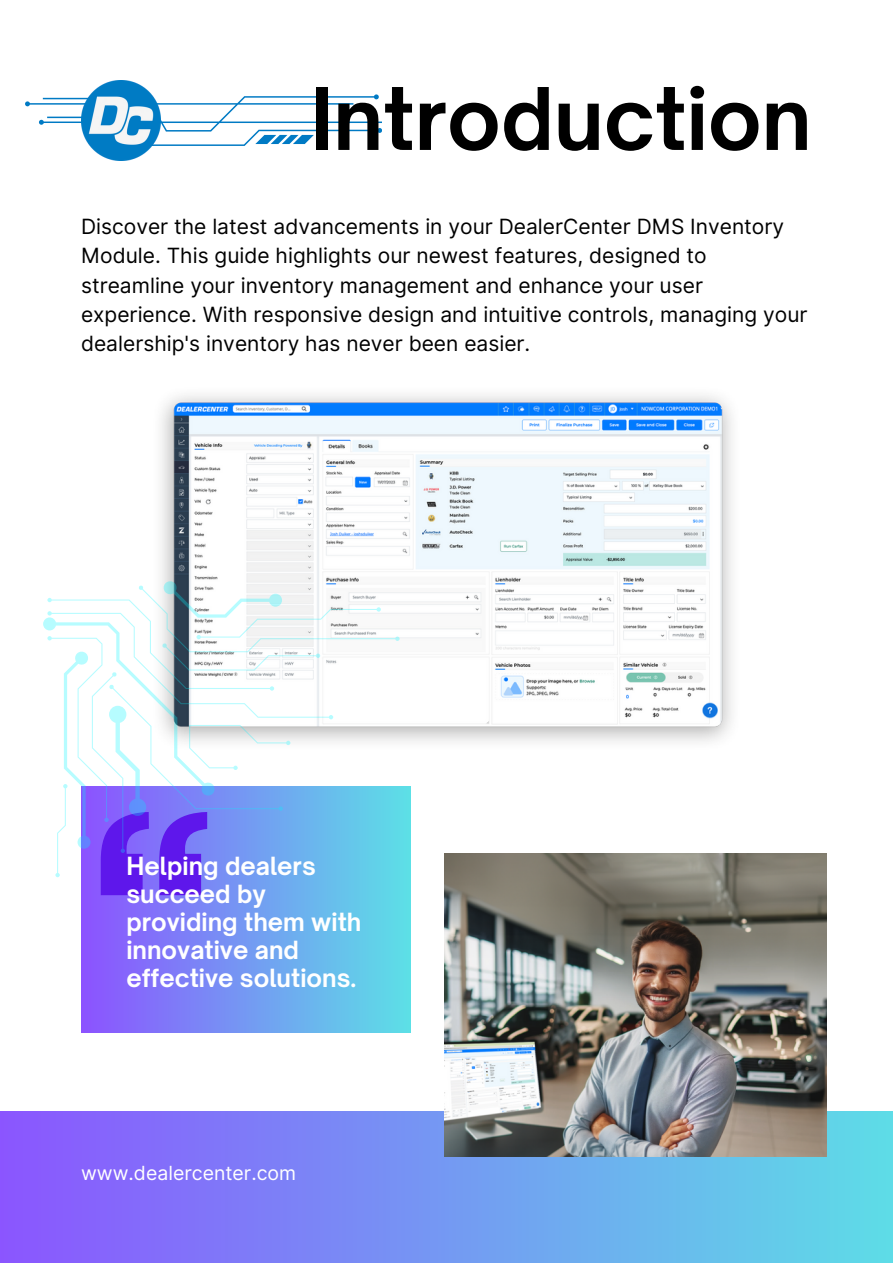
<style>
.page{position:relative;width:893px;height:1264px;background:#fff}
.page>*{position:absolute;margin:0;border:0;box-sizing:border-box;transform-origin:0 0}
.t1{font:700 82.35px "Open Sauce One";color:#000}
.t2{font:700 24px/28px "Open Sauce One";color:#fff}
.t3{font:21px/29.2px "Inter";color:#000}
.t4{font:19.5px "Inter";color:#fff}
</style>
<div class="page">
<div style="left:0;top:1111px;width:892px;height:151px;background:linear-gradient(to right,#8b55ff,#5edce6)"></div>
<div style="left:81px;top:786px;width:329px;height:246px;background:linear-gradient(to right,#8c52ff,#5de0e6)"></div>
<svg style="left:101px;top:877px;width:106px;height:18px;background:#652bed"></svg>
<svg style="left:25px;top:94px;width:356px;height:52px"></svg>
<img style="left:81px;top:80px;width:80px;height:80px">
<img style="left:161px;top:395px;width:571px;height:347px">
<img style="left:445px;top:853px;width:381px;height:303px">
<svg style="left:43px;top:580px;width:356px;height:297px"></svg>
<p class="t1" style="left:310px;top:68px;width:503px">Introduction</p>
<p class="t3" style="left:81px;top:212px;width:728px">Discover the latest advancements in your DealerCenter DMS Inventory Module. This guide highlights our newest features, designed to streamline your inventory management and enhance your user experience. With responsive design and intuitive controls, managing your dealership's inventory has never been easier.</p>
<p class="t2" style="left:126px;top:851px;width:236px">Helping dealers succeed by providing them with innovative and effective solutions.</p>
<p class="t4" style="left:81px;top:1160px;width:216px">www.dealercenter.com</p>
</div>
